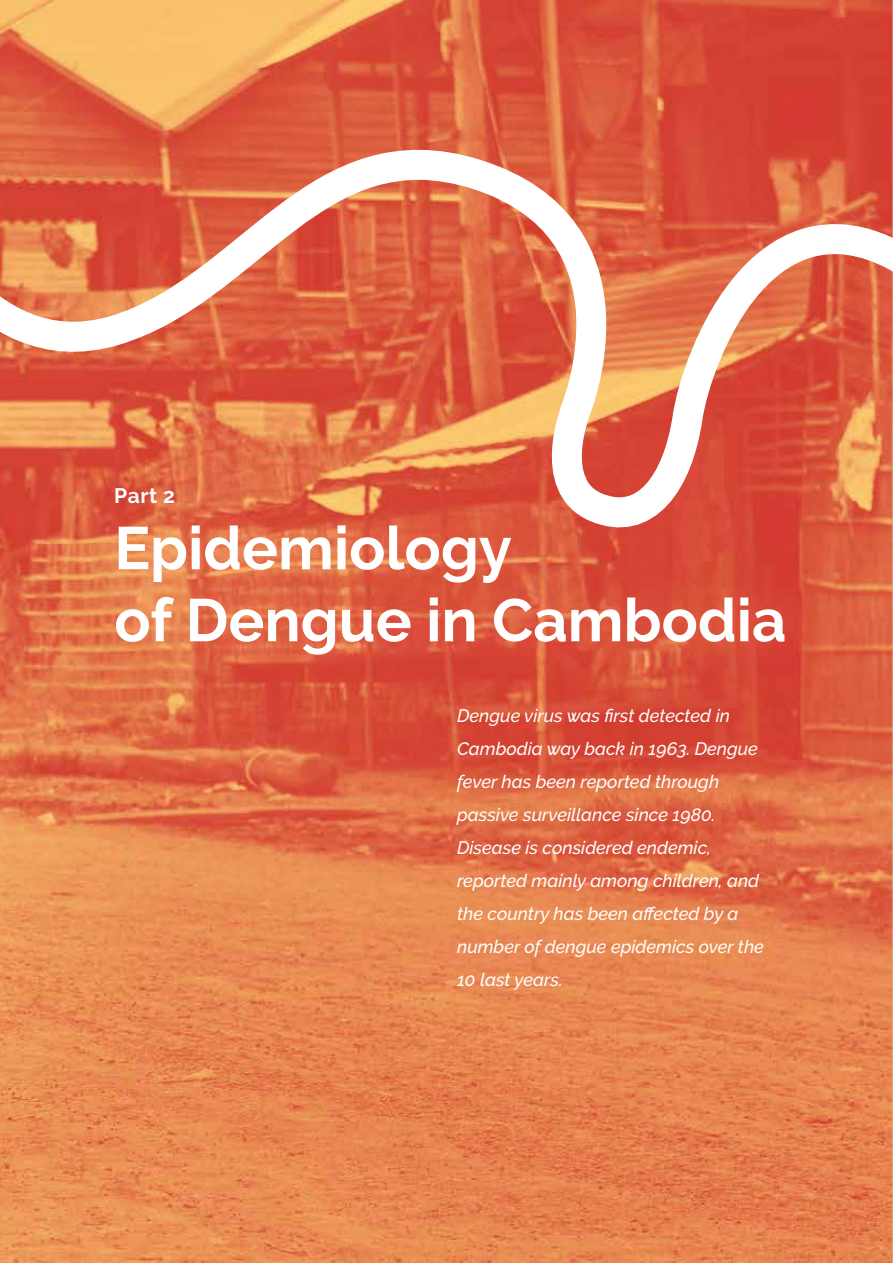
<style>
.page{position:relative;width:893px;height:1263px;background:#fff}
.page>*{position:absolute;margin:0;border:0;box-sizing:border-box;transform-origin:0 0}
.t1{font:700 60px/72px "Raleway";color:#fff}
.t2{font:700 21px "Raleway";color:#fff}
.t3{font:italic 500 18px/33px "Raleway";color:#fff}
</style>
<div class="page">
<img style="left:0;top:568px;width:892px;height:695px">
<div style="left:80px;top:489px;width:740px;height:202px;background:#f47a5c;opacity:.49"></div>
<hr style="left:892px;top:0;width:1px;height:1263px;background:#c7c8ca">
<svg style="left:0;top:0;width:893px;height:568px;background:#e07051"></svg>
<p class="t2" style="left:114px;top:484px;width:62px">Part 2</p>
<h1 class="t1" style="left:114px;top:512px;width:674px">Epidemiology<br>of Dengue in Cambodia</h1>
<p class="t3" style="left:457px;top:699px;width:308px">Dengue virus was first detected in<br>Cambodia way back in 1963. Dengue fever has been reported through passive surveillance since 1980.<br>Disease is considered endemic, reported mainly among children, and the country has been affected by a number of dengue epidemics over the<br>10 last years.</p>
</div>
